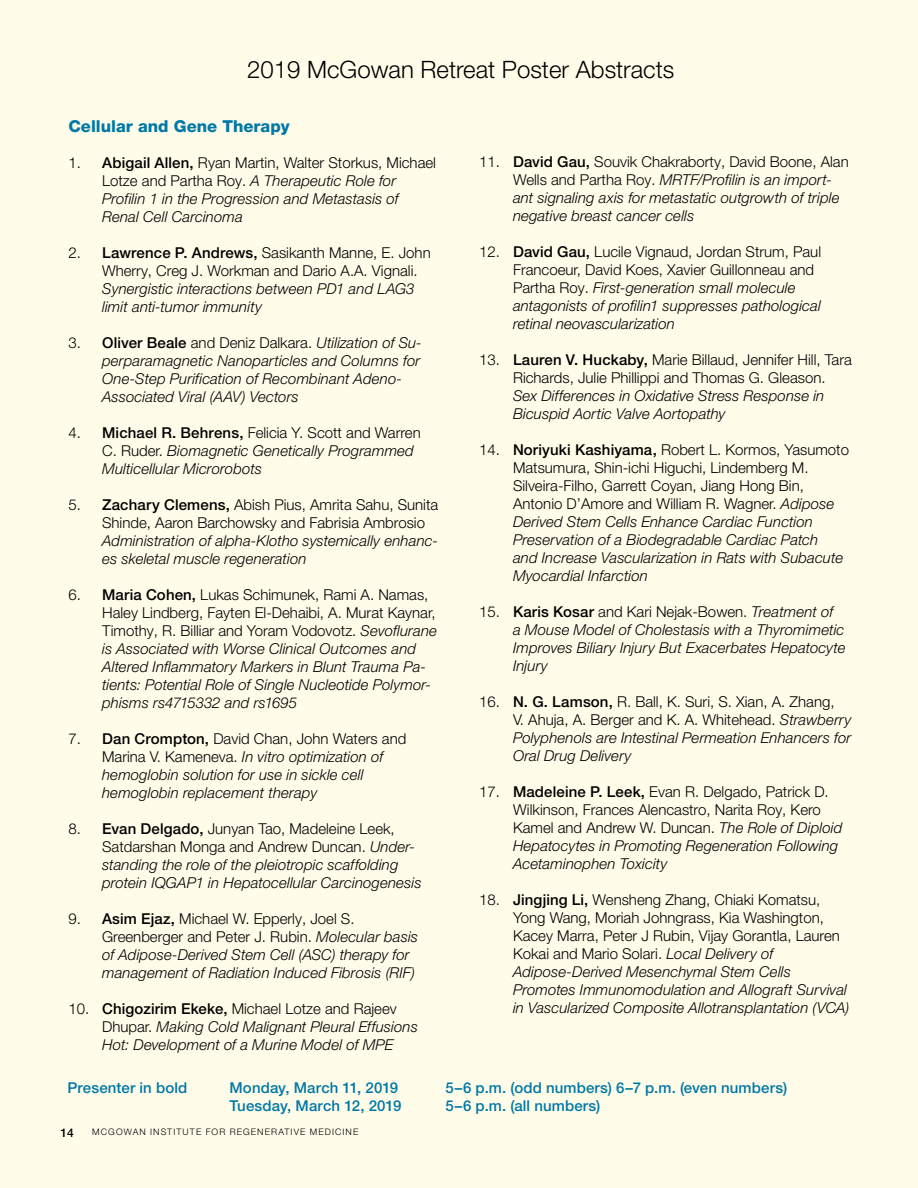
<style>
.page{position:relative;width:918px;height:1188px;background:#fffde9}
.page>*{position:absolute;margin:0;border:0;box-sizing:border-box;transform-origin:0 0}
.t1{font:300 24px "Helvetica Neue LT Pro";color:#000}
.t2{font:800 16.5px "Helvetica Neue LT Pro";color:#0078a7}
.t3{font:italic 300 15px/18px "Helvetica Neue LT Pro";letter-spacing:.005em;color:#000}
.t4{font:300 15px/18px "Helvetica Neue LT Pro";color:#000}
.t5{font:500 15px "Helvetica Neue LT Pro";letter-spacing:.01em;color:#0078a7}
.t6{font:500 12px "Helvetica Neue LT Pro";color:#000}
.t7{font:300 9px "Helvetica Neue LT Pro";letter-spacing:.12em;color:#000}
.s1{font-style:normal}
.s2{font-weight:500;font-style:normal}
.s3{font-weight:500}
.s4{font-style:italic}
</style>
<div class="page">
<h1 class="t1" style="left:247px;top:55px;width:429px">2019 McGowan Retreat Poster Abstracts</h1>
<p class="t2" style="left:68px;top:116px;width:223px">Cellular and Gene Therapy</p>
<p class="t3" style="left:102px;top:153px;width:335px;text-indent:-34px"><span class="s1">1.</span> <span class="s2">Abigail Allen,</span> <span class="s1">Ryan Martin, Walter Storkus, Michael Lotze and Partha Roy.</span> A Therapeutic Role for Profilin 1 in the Progression and Metastasis of Renal Cell Carcinoma</p>
<p class="t4" style="left:102px;top:243px;width:330px;text-indent:-34px">2. <span class="s3">Lawrence P. Andrews,</span> Sasikanth Manne, E. John<br>Wherry, Creg J. Workman and Dario A.A. Vignali.</p>
<p class="t3" style="left:102px;top:279px;width:314px">Synergistic interactions between PD1 and LAG3 limit anti-tumor immunity</p>
<p class="t3" style="left:102px;top:333px;width:321px;text-indent:-34px"><span class="s1">3.</span> <span class="s2">Oliver Beale</span> <span class="s1">and Deniz Dalkara.</span> Utilization of Su&shy;perparamagnetic Nanoparticles and Columns for One-Step Purification of Recombinant Adeno-Associated Viral (AAV) Vectors</p>
<p class="t3" style="left:102px;top:423px;width:320px;text-indent:-34px"><span class="s1">4.</span> <span class="s2">Michael R. Behrens,</span> <span class="s1">Felicia Y. Scott and Warren<br>C. Ruder.</span> Biomagnetic Genetically Programmed<br>Multicellular Microrobots</p>
<p class="t4" style="left:102px;top:495px;width:338px;text-indent:-34px">5. <span class="s3">Zachary Clemens,</span> Abish Pius, Amrita Sahu, Sunita<br>Shinde, Aaron Barchowsky and Fabrisia Ambrosio</p>
<p class="t3" style="left:102px;top:531px;width:338px">Administration of alpha-Klotho systemically enhanc&shy;es skeletal muscle regeneration</p>
<p class="t3" style="left:102px;top:585px;width:336px;text-indent:-34px"><span class="s1">6.</span> <span class="s2">Maria Cohen,</span> <span class="s1">Lukas Schimunek, Rami A. Namas, Haley Lindberg, Fayten El-Dehaibi, A. Murat Kaynar, Timothy, R. Billiar and Yoram Vodovotz.</span> Sevoflurane is Associated with Worse Clinical Outcomes and Altered Inflammatory Markers in Blunt Trauma Pa&shy;tients: Potential Role of Single Nucleotide Polymor&shy;phisms rs4715332 and rs1695</p>
<p class="t3" style="left:102px;top:729px;width:306px;text-indent:-34px"><span class="s1">7.</span> <span class="s2">Dan Crompton,</span> <span class="s1">David Chan, John Waters and Marina V. Kameneva.</span> In vitro optimization of hemoglobin solution for use in sickle cell hemoglobin replacement therapy</p>
<p class="t3" style="left:102px;top:819px;width:321px;text-indent:-34px"><span class="s1">8.</span> <span class="s2">Evan Delgado,</span> <span class="s1">Junyan Tao, Madeleine Leek, Satdarshan Monga and Andrew Duncan.</span> Under&shy;standing the role of the pleiotropic scaffolding protein IQGAP1 in Hepatocellular Carcinogenesis</p>
<p class="t3" style="left:102px;top:909px;width:318px;text-indent:-34px"><span class="s1">9.</span> <span class="s2">Asim Ejaz,</span> <span class="s1">Michael W. Epperly, Joel S.<br>Greenberger and Peter J. Rubin.</span> Molecular basis of Adipose-Derived Stem Cell (ASC) therapy for management of Radiation Induced Fibrosis (RIF)</p>
<p class="t3" style="left:102px;top:999px;width:317px;text-indent:-34px"><span class="s1">10.</span> <span class="s2">Chigozirim Ekeke,</span> <span class="s1">Michael Lotze and Rajeev<br>Dhupar.</span> Making Cold Malignant Pleural Effusions<br>Hot: Development of a Murine Model of MPE</p>
<p class="t3" style="left:513px;top:153px;width:337px;text-indent:-34px"><span class="s1">11.</span> <span class="s2">David Gau,</span> <span class="s1">Souvik Chakraborty, David Boone, Alan Wells and Partha Roy.</span> MRTF/Profilin is an import&shy;ant signaling axis for metastatic outgrowth of triple negative breast cancer cells</p>
<p class="t3" style="left:513px;top:243px;width:310px;text-indent:-34px"><span class="s1">12.</span> <span class="s2">David Gau,</span> <span class="s1">Lucile Vignaud, Jordan Strum, Paul Francoeur, David Koes, Xavier Guillonneau and Partha Roy.</span> First-generation small molecule antagonists of profilin1 suppresses pathological retinal neovascularization</p>
<p class="t4" style="left:479px;top:351px;width:374px;text-align:center">13. <span class="s3">Lauren V. Huckaby,</span> Marie Billaud, Jennifer Hill, Tara<br>Richards, Julie Phillippi and Thomas G. Gleason.</p>
<p class="t3" style="left:513px;top:387px;width:313px">Sex Differences in Oxidative Stress Response in<br>Bicuspid Aortic Valve Aortopathy</p>
<p class="t3" style="left:513px;top:441px;width:338px;text-indent:-34px"><span class="s1">14.</span> <span class="s2">Noriyuki Kashiyama,</span> <span class="s1">Robert L. Kormos, Yasumoto Matsumura, Shin-ichi Higuchi, Lindemberg M.<br>Silveira-Filho, Garrett Coyan, Jiang Hong Bin, Antonio D’Amore and William R. Wagner.</span> Adipose Derived Stem Cells Enhance Cardiac Function Preservation of a Biodegradable Cardiac Patch<br>and Increase Vascularization in Rats with Subacute Myocardial Infarction</p>
<p class="t3" style="left:513px;top:603px;width:334px;text-indent:-34px"><span class="s1">15.</span> <span class="s2">Karis Kosar</span> <span class="s1">and Kari Nejak-Bowen.</span> Treatment of<br>a Mouse Model of Cholestasis with a Thyromimetic Improves Biliary Injury But Exacerbates Hepatocyte Injury</p>
<p class="t3" style="left:513px;top:693px;width:340px;text-indent:-34px"><span class="s1">16.</span> <span class="s2">N. G. Lamson,</span> <span class="s1">R. Ball, K. Suri, S. Xian, A. Zhang,<br>V. Ahuja, A. Berger and K. A. Whitehead.</span> Strawberry Polyphenols are Intestinal Permeation Enhancers for Oral Drug Delivery</p>
<p class="t4" style="left:513px;top:783px;width:331px;text-indent:-34px">17. <span class="s3">Madeleine P. Leek,</span> Evan R. Delgado, Patrick D.<br>Wilkinson, Frances Alencastro, Narita Roy, Kero Kamel and Andrew W. Duncan. <span class="s4">The Role of Diploid Hepatocytes in Promoting Regeneration Following Acetaminophen Toxicity</span></p>
<p class="t3" style="left:513px;top:891px;width:338px;text-indent:-34px"><span class="s1">18.</span> <span class="s2">Jingjing Li,</span> <span class="s1">Wensheng Zhang, Chiaki Komatsu, Yong Wang, Moriah Johngrass, Kia Washington, Kacey Marra, Peter J Rubin, Vijay Gorantla, Lauren Kokai and Mario Solari.</span> Local Delivery of Adipose-Derived Mesenchymal Stem Cells Promotes Immunomodulation and Allograft Survival in Vascularized Composite Allotransplantation (VCA)</p>
<p class="t5" style="left:68px;top:1079px;width:121px">Presenter in bold</p>
<p class="t5" style="left:229px;top:1079px;width:170px">Monday, March 11, 2019</p>
<p class="t5" style="left:445px;top:1079px;width:343px">5–6 p.m. (odd numbers) 6–7 p.m. (even numbers)</p>
<p class="t5" style="left:229px;top:1097px;width:173px">Tuesday, March 12, 2019</p>
<p class="t5" style="left:445px;top:1097px;width:156px">5–6 p.m. (all numbers)</p>
<p class="t6" style="left:60px;top:1125px;width:15px">14</p>
<p class="t7" style="left:92px;top:1127px;width:268px">MCGOWAN INSTITUTE FOR REGENERATIVE MEDICINE</p>
</div>
